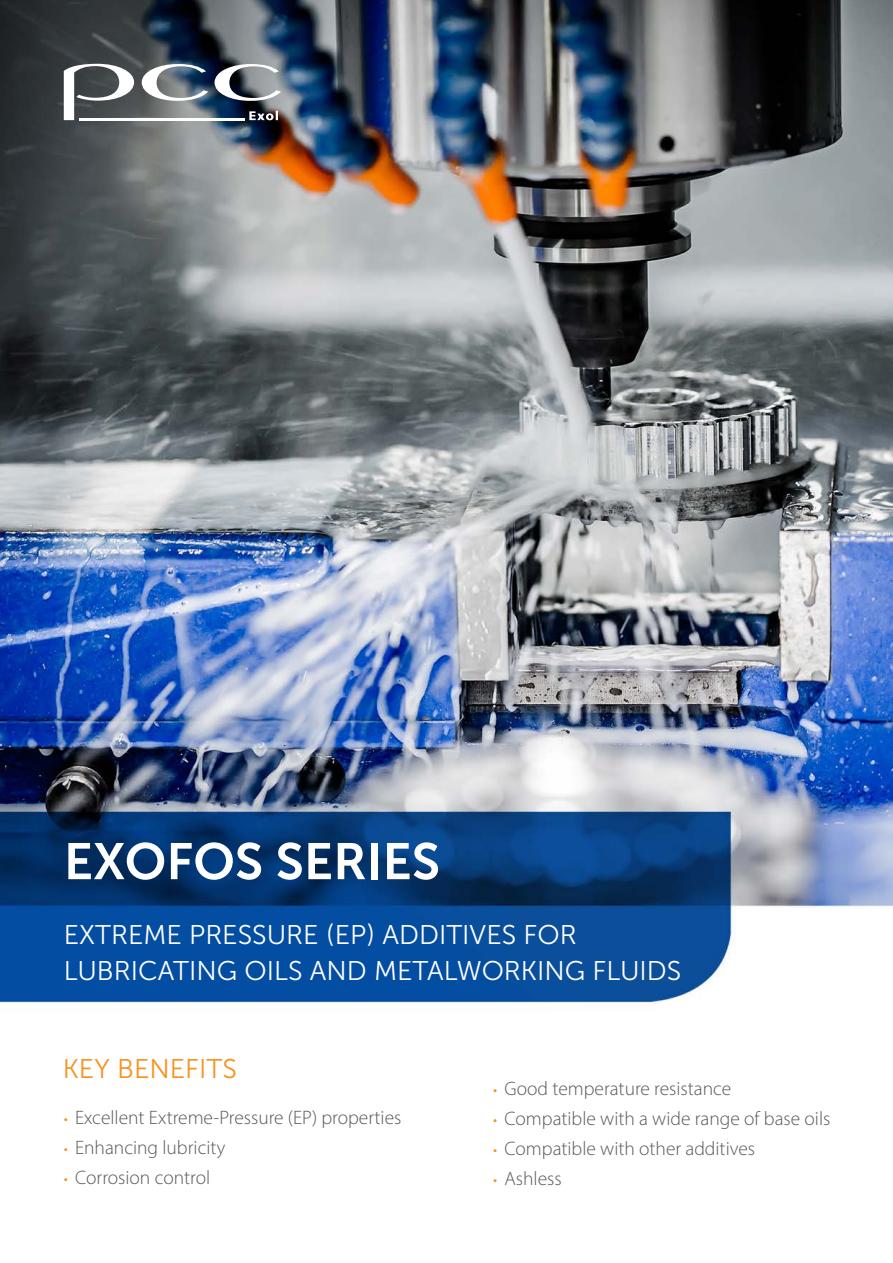
<style>
.page{position:relative;width:893px;height:1263px;background:#fff}
.page>*{position:absolute;margin:0;border:0;box-sizing:border-box;transform-origin:0 0}
.t1{font:51px "Museo Sans 700";color:#fff}
.t2{font:27px "Museo Sans 300";color:#fff}
.t3{font:27px "Museo Sans 300";color:#f7931d}
.t4{font:300 19.5px "Myriad Pro";color:#57585a}
.s1{font-size:16.5px;color:#f7931d}
</style>
<div class="page">
<img style="left:0;top:0;width:893px;height:1009px">
<svg style="left:215px;top:64px;width:66px;height:37px"></svg>
<svg style="left:142px;top:64px;width:66px;height:37px"></svg>
<svg style="left:64px;top:64px;width:70px;height:56px"></svg>
<svg style="left:249px;top:111px;width:29px;height:9px"></svg>
<hr style="left:79px;top:118px;width:166px;height:2px;background:#fff">
<p class="t1" style="left:64px;top:833px;width:378px">EXOFOS SERIES</p>
<p class="t2" style="left:64px;top:920px;width:514px">EXTREME PRESSURE (EP) ADDITIVES FOR</p>
<p class="t2" style="left:64px;top:956px;width:619px">LUBRICATING OILS AND METALWORKING FLUIDS</p>
<p class="t3" style="left:63px;top:1054px;width:176px">KEY BENEFITS</p>
<p class="t4" style="left:64px;top:1105px;width:339px"><span class="s1">•</span> Excellent Extreme-Pressure (EP) properties</p>
<p class="t4" style="left:64px;top:1135px;width:163px"><span class="s1">•</span> Enhancing lubricity</p>
<p class="t4" style="left:64px;top:1165px;width:148px"><span class="s1">•</span> Corrosion control</p>
<p class="t4" style="left:493px;top:1077px;width:240px"><span class="s1">•</span> Good temperature resistance</p>
<p class="t4" style="left:493px;top:1107px;width:339px"><span class="s1">•</span> Compatible with a wide range of base oils</p>
<p class="t4" style="left:493px;top:1137px;width:263px"><span class="s1">•</span> Compatible with other additives</p>
<p class="t4" style="left:493px;top:1167px;width:70px"><span class="s1">•</span> Ashless</p>
</div>
